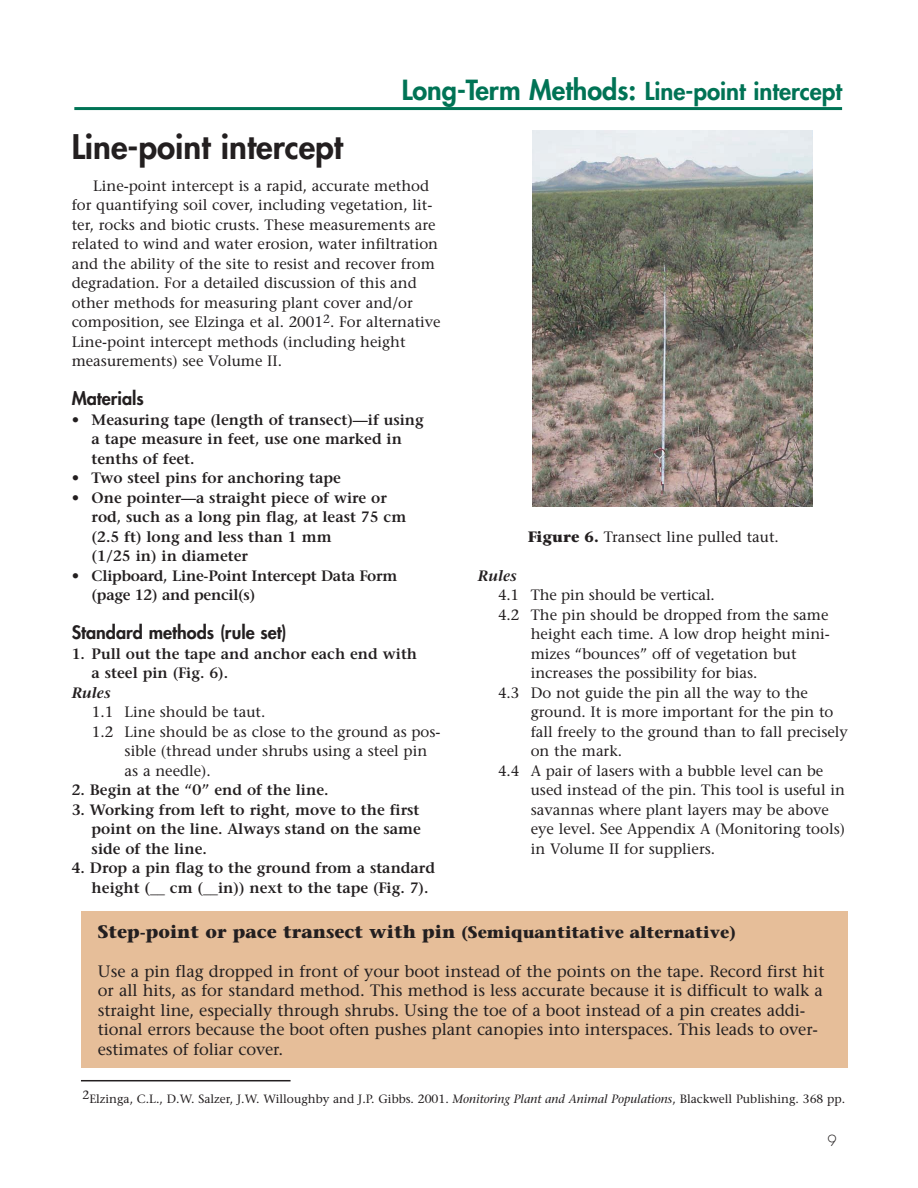
<style>
.page{position:relative;width:918px;height:1188px;background:#fff}
.page>*{position:absolute;margin:0;border:0;box-sizing:border-box;transform-origin:0 0}
.t1{font:800 33px "Futura";color:#231f20}
.t2{font:800 24px "Futura";color:#007355}
.t3{font:700 18px "Stone Serif";color:#231f20}
.t4{font:800 18px "Futura";color:#231f20}
.t5{font:16.5px/19.5px "Stone Serif";letter-spacing:-.005em;color:#231f20}
.t6{font:15px/19.5px "Stone Serif";color:#231f20}
.t7{font:600 15px/19.5px "Stone Serif";color:#231f20}
.t8{font:600 15px/19.5px "Stone Serif";letter-spacing:-.02em;color:#231f20}
.t9{font:italic 600 15px "Stone Serif";color:#231f20}
.t10{font:300 15px "Futura";color:#231f20}
.t11{font:12px "Stone Serif";color:#231f20}
.s1{font-size:27px}
.s2{font-weight:700}
.s3{font-size:16.5px}
.s4{font-style:italic}
</style>
<div class="page">
<hr style="left:74px;top:107px;width:768px;height:3px;background:#007355">
<img style="left:533px;top:131px;width:279px;height:375px">
<div style="left:81px;top:912px;width:767px;height:156px;background:#e6be99"></div>
<hr style="left:81px;top:1080px;width:210px;height:1px;background:#231f20">
<h2 class="t2" style="left:402px;top:80px;width:442px"><span class="s1">Long-Term Methods:</span> Line-point intercept</h2>
<h1 class="t1" style="left:72px;top:131px;width:273px">Line-point intercept</h1>
<p class="t6" style="left:72px;top:177px;width:371px;text-indent:22px">Line-point intercept is a rapid, accurate method for quantifying soil cover, including vegetation, lit&shy;ter, rocks and biotic crusts. These measurements are related to wind and water erosion, water infiltration and the ability of the site to resist and recover from degradation. For a detailed discussion of this and other methods for measuring plant cover and/or composition, see Elzinga et al. 2001<sup>2</sup>. For alternative Line-point intercept methods (including height measurements) see Volume II.</p>
<p class="t4" style="left:72px;top:390px;width:74px">Materials</p>
<p class="t7" style="left:92px;top:411px;width:334px;text-indent:-20px">• Measuring tape (length of transect)—if using a tape measure in feet, use one marked in tenths of feet.</p>
<p class="t7" style="left:72px;top:470px;width:271px">• Two steel pins for anchoring tape</p>
<p class="t7" style="left:92px;top:489px;width:316px;text-indent:-20px">• One pointer—a straight piece of wire or rod, such as a long pin flag, at least 75 cm (2.5 ft) long and less than 1 mm<br>(1/25 in) in diameter</p>
<p class="t8" style="left:92px;top:567px;width:307px;text-indent:-20px">• Clipboard, Line-Point Intercept Data Form (page 12) and pencil(s)</p>
<p class="t4" style="left:72px;top:624px;width:217px">Standard methods (rule set)</p>
<p class="t7" style="left:92px;top:645px;width:327px;text-indent:-20px">1. Pull out the tape and anchor each end with a steel pin (Fig. 6).</p>
<p class="t9" style="left:72px;top:686px;width:40px">Rules</p>
<p class="t6" style="left:92px;top:704px;width:175px">1.1 Line should be taut.</p>
<p class="t6" style="left:92px;top:723px;width:350px">1.2 Line should be as close to the ground as pos-</p>
<p class="t6" style="left:125px;top:743px;width:304px">sible (thread under shrubs using a steel pin</p>
<p class="t6" style="left:125px;top:762px;width:88px">as a needle).</p>
<p class="t7" style="left:72px;top:782px;width:258px">2. Begin at the “0” end of the line.</p>
<p class="t7" style="left:92px;top:801px;width:331px;text-align:justify;text-indent:-20px">3. Working from left to right, move to the first point on the line. Always stand on the same side of the line.</p>
<p class="t7" style="left:92px;top:860px;width:345px;text-indent:-20px">4. Drop a pin flag to the ground from a standard height (__ cm (__in)) next to the tape (Fig. 7).</p>
<p class="t6" style="left:528px;top:528px;width:253px"><span class="s2">Figure 6.</span> Transect line pulled taut.</p>
<p class="t9" style="left:478px;top:569px;width:40px">Rules</p>
<p class="t6" style="left:498px;top:587px;width:218px">4.1 The pin should be vertical.</p>
<p class="t6" style="left:498px;top:606px;width:332px">4.2 The pin should be dropped from the same</p>
<p class="t6" style="left:531px;top:626px;width:301px">height each time. A low drop height mini-</p>
<p class="t6" style="left:531px;top:645px;width:267px">mizes “bounces” off of vegetation but</p>
<p class="t6" style="left:531px;top:665px;width:228px">increases the possibility for bias.</p>
<p class="t6" style="left:498px;top:684px;width:312px">4.3 Do not guide the pin all the way to the</p>
<p class="t6" style="left:531px;top:704px;width:304px">ground. It is more important for the pin to</p>
<p class="t6" style="left:531px;top:723px;width:319px">fall freely to the ground than to fall precisely</p>
<p class="t6" style="left:531px;top:743px;width:93px">on the mark.</p>
<p class="t6" style="left:498px;top:762px;width:327px">4.4 A pair of lasers with a bubble level can be</p>
<p class="t6" style="left:531px;top:782px;width:316px">used instead of the pin. This tool is useful in</p>
<p class="t6" style="left:531px;top:801px;width:300px">savannas where plant layers may be above</p>
<p class="t6" style="left:531px;top:821px;width:316px">eye level. See Appendix A (Monitoring tools)</p>
<p class="t6" style="left:531px;top:840px;width:186px">in Volume II for suppliers.</p>
<p class="t3" style="left:98px;top:924px;width:640px">Step-point or pace transect with pin <span class="s3">(Semiquantitative alternative)</span></p>
<p class="t5" style="left:98px;top:963px;width:728px">Use a pin flag dropped in front of your boot instead of the points on the tape. Record first hit or all hits, as for standard method. This method is less accurate because it is difficult to walk a straight line, especially through shrubs. Using the toe of a boot instead of a pin creates addi&shy;tional errors because the boot often pushes plant canopies into interspaces. This leads to over&shy;estimates of foliar cover.</p>
<p class="t11" style="left:82px;top:1094px;width:764px">2Elzinga, C.L., D.W. Salzer, J.W. Willoughby and J.P. Gibbs. 2001. <span class="s4">Monitoring Plant and Animal Populations</span>, Blackwell Publishing. 368 pp.</p>
<p class="t10" style="left:828px;top:1133px;width:11px">9</p>
</div>
